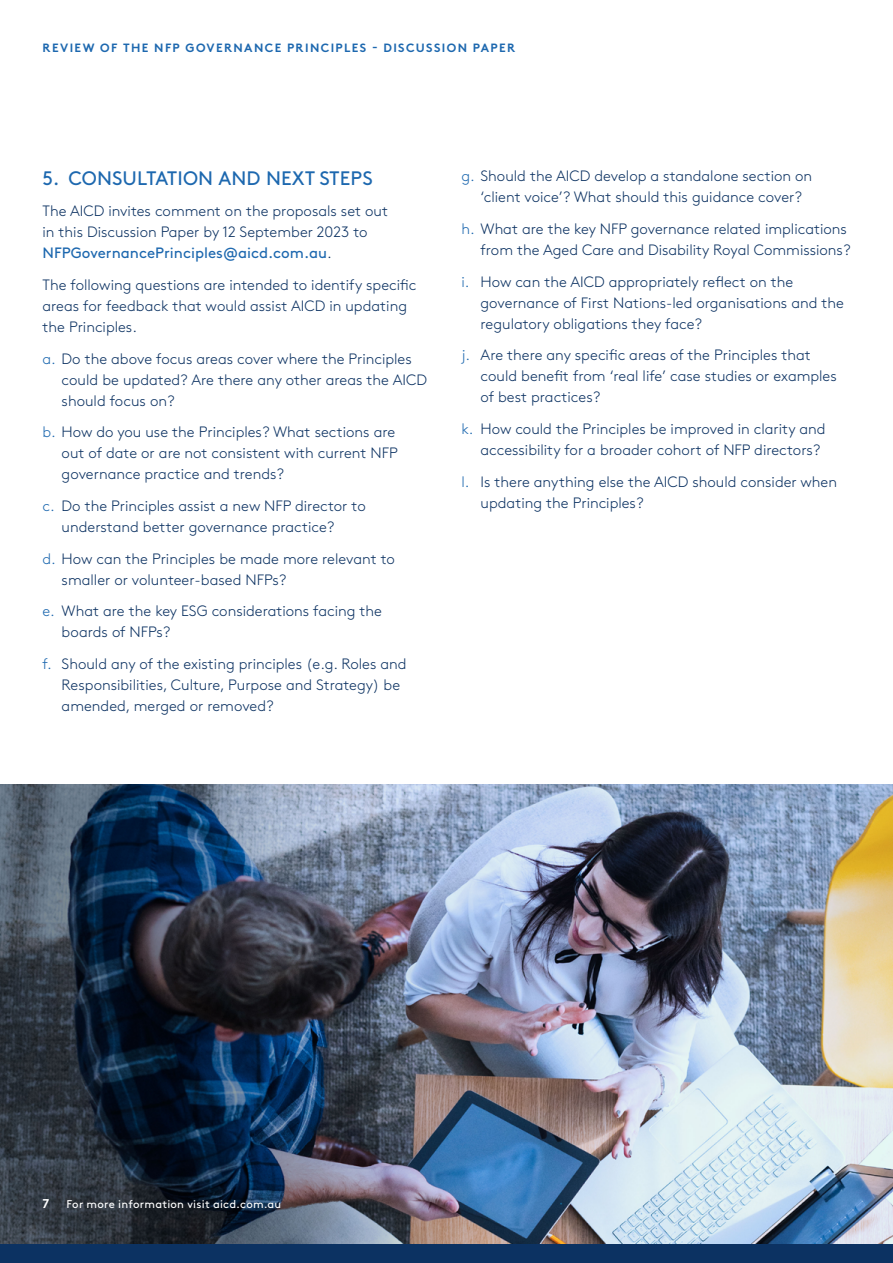
<style>
.page{position:relative;width:893px;height:1263px;background:#fff}
.page>*{position:absolute;margin:0;border:0;box-sizing:border-box;transform-origin:0 0}
.t1{font:19.5px "Brown Std";letter-spacing:.01em;color:#1d68af}
.t2{font:300 15px/21px "Brown Std";color:#0c3262}
.t3{font:700 12.75px "Brown Std";color:#fff}
.t4{font:700 12px "Brown Std";letter-spacing:.115em;color:#1d68af}
.t5{font:11.25px "Brown Std";letter-spacing:.02em;color:#fff}
.s1{font-weight:400;color:#1d68af}
.s2{color:#1d68af}
</style>
<div class="page">
<img style="left:0;top:784px;width:893px;height:461px">
<div style="left:0;top:1245px;width:893px;height:18px;background:#0c3262"></div>
<p class="t4" style="left:43px;top:40px;width:474px">REVIEW OF THE NFP GOVERNANCE PRINCIPLES - DISCUSSION PAPER</p>
<h1 class="t1" style="left:43px;top:167px;width:332px">5. CONSULTATION AND NEXT STEPS</h1>
<p class="t2" style="left:43px;top:201px;width:347px">The AICD invites comment on the proposals set out in this Discussion Paper by 12 September 2023 to<br><span class="s1">NFPGovernancePrinciples@aicd.com.au</span>.</p>
<p class="t2" style="left:43px;top:275px;width:375px">The following questions are intended to identify specific areas for feedback that would assist AICD in updating the Principles.</p>
<p class="t2" style="left:62px;top:348px;width:367px;text-indent:-19px"><span class="s2">a.</span> Do the above focus areas cover where the Principles could be updated? Are there any other areas the AICD should focus on?</p>
<p class="t2" style="left:62px;top:422px;width:338px;text-indent:-19px"><span class="s2">b.</span> How do you use the Principles? What sections are out of date or are not consistent with current NFP governance practice and trends?</p>
<p class="t2" style="left:62px;top:495px;width:306px;text-indent:-19px"><span class="s2">c.</span> Do the Principles assist a new NFP director to understand better governance practice?</p>
<p class="t2" style="left:62px;top:548px;width:335px;text-indent:-19px"><span class="s2">d.</span> How can the Principles be made more relevant to smaller or volunteer-based NFPs?</p>
<p class="t2" style="left:62px;top:601px;width:322px;text-indent:-19px"><span class="s2">e.</span> What are the key ESG considerations facing the boards of NFPs?</p>
<p class="t2" style="left:62px;top:653px;width:346px;text-indent:-19px"><span class="s2">f.</span> Should any of the existing principles (e.g. Roles and<br>Responsibilities, Culture, Purpose and Strategy) be amended, merged or removed?</p>
<p class="t2" style="left:461px;top:166px;width:352px;text-align:center"><span class="s2">g.</span> Should the AICD develop a standalone section on ‘client voice’? What should this guidance cover?</p>
<p class="t2" style="left:461px;top:219px;width:391px;text-align:right"><span class="s2">h.</span> What are the key NFP governance related implications from the Aged Care and Disability Royal Commissions?</p>
<p class="t2" style="left:480px;top:271px;width:365px;text-indent:-19px"><span class="s2">i.</span> How can the AICD appropriately reflect on the governance of First Nations-led organisations and the regulatory obligations they face?</p>
<p class="t2" style="left:480px;top:345px;width:358px;text-indent:-19px"><span class="s2">j.</span> Are there any specific areas of the Principles that could benefit from ‘real life’ case studies or examples of best practices?</p>
<p class="t2" style="left:480px;top:418px;width:346px;text-indent:-19px"><span class="s2">k.</span> How could the Principles be improved in clarity and accessibility for a broader cohort of NFP directors?</p>
<p class="t2" style="left:480px;top:471px;width:358px;text-indent:-19px"><span class="s2">l.</span> Is there anything else the AICD should consider when updating the Principles?</p>
<p class="t3" style="left:43px;top:1196px;width:8px">7</p>
<p class="t5" style="left:67px;top:1198px;width:216px">For more information visit aicd.com.au</p>
</div>
